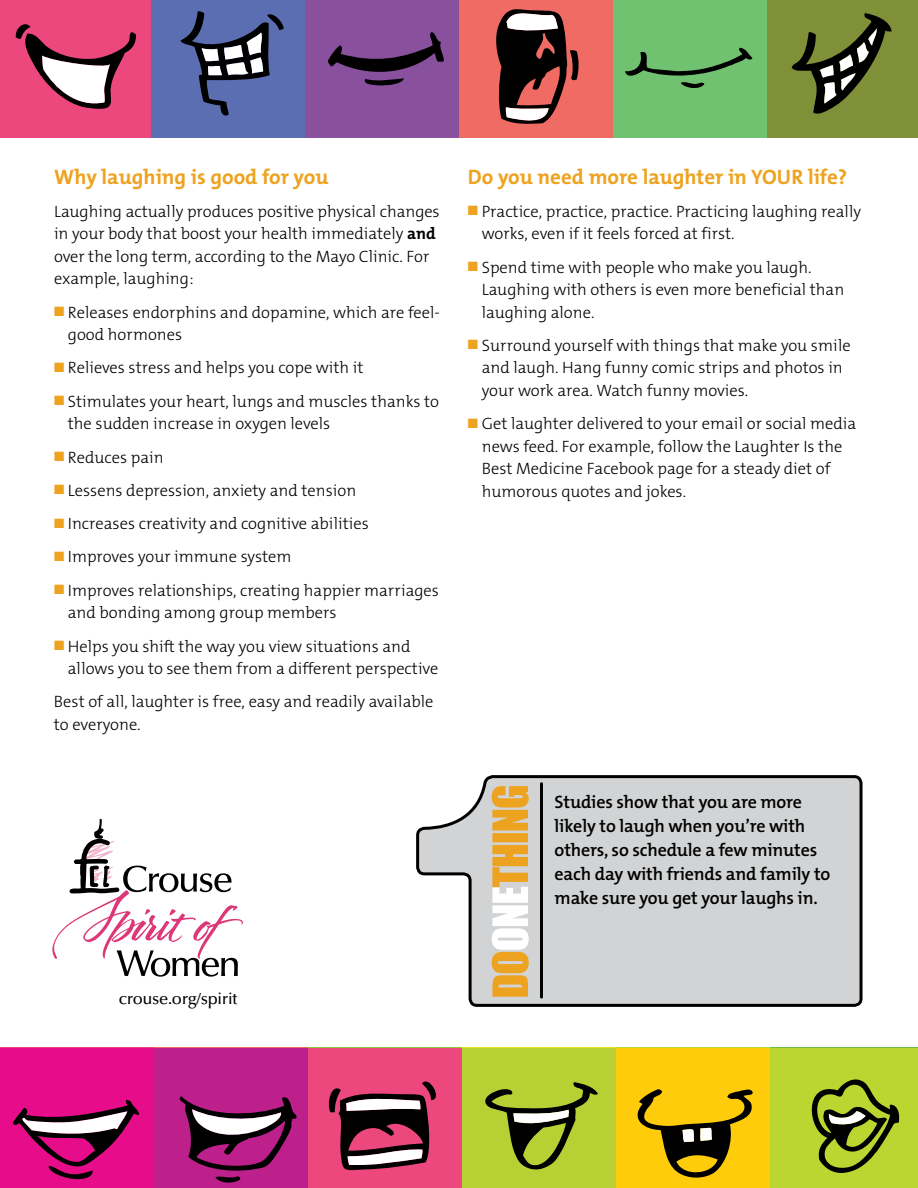
<style>
.page{position:relative;width:918px;height:1188px;background:#fff}
.page>*{position:absolute;margin:0;border:0;box-sizing:border-box;transform-origin:0 0}
.t1{font:700 21px "The Mix B7";color:#eea320}
.t2{font:600 18px/24px "The Mix B6";letter-spacing:-.01em;color:#000}
.t3{font:300 16.5px/22.5px "The Mix B3";color:#000}
.t4{font:500 16.5px "Optima";letter-spacing:-.02em;color:#000}
.s1{font-family:"The Mix B7";font-weight:700}
.s2{color:#eea320}
</style>
<div class="page">
<hr style="left:0;top:1047px;width:154px;height:1px;background:#ec487e">
<hr style="left:154px;top:1047px;width:154px;height:1px;background:#f06b63">
<hr style="left:308px;top:1047px;width:155px;height:1px;background:#8fc441">
<hr style="left:463px;top:1047px;width:154px;height:1px;background:#e7e41b">
<hr style="left:616px;top:1047px;width:155px;height:1px;background:#bbd531">
<hr style="left:771px;top:1047px;width:147px;height:1px;background:#6abd46">
<div style="left:0;top:1048px;width:154px;height:140px;background:#e70c8a"></div>
<div style="left:154px;top:1048px;width:154px;height:140px;background:#bd1f8b"></div>
<div style="left:308px;top:1048px;width:155px;height:140px;background:#ec487e"></div>
<div style="left:463px;top:1048px;width:154px;height:140px;background:#b7d135"></div>
<div style="left:616px;top:1048px;width:155px;height:140px;background:#ffcc0b"></div>
<div style="left:771px;top:1048px;width:147px;height:140px;background:#bbd531"></div>
<svg style="left:180px;top:1096px;width:117px;height:87px"></svg>
<svg style="left:13px;top:1099px;width:126px;height:81px"></svg>
<svg style="left:328px;top:1081px;width:108px;height:90px"></svg>
<svg style="left:485px;top:1082px;width:113px;height:88px"></svg>
<svg style="left:637px;top:1089px;width:116px;height:89px"></svg>
<svg style="left:811px;top:1079px;width:89px;height:94px"></svg>
<svg style="left:416px;top:775px;width:447px;height:232px;background:#cdcecf"></svg>
<hr style="left:540px;top:784px;width:3px;height:213px;background:#000">
<svg style="left:492px;top:786px;width:37px;height:211px"></svg>
<div style="left:0;top:0;width:151px;height:137px;background:#ec487e"></div>
<div style="left:151px;top:0;width:154px;height:137px;background:#5c6eb2"></div>
<div style="left:305px;top:0;width:155px;height:137px;background:#89519d"></div>
<div style="left:460px;top:0;width:154px;height:137px;background:#f06b63"></div>
<div style="left:613px;top:0;width:155px;height:137px;background:#70c170"></div>
<div style="left:768px;top:0;width:150px;height:137px;background:#809039"></div>
<svg style="left:625px;top:48px;width:127px;height:41px"></svg>
<svg style="left:328px;top:32px;width:116px;height:54px"></svg>
<svg style="left:15px;top:24px;width:121px;height:85px"></svg>
<svg style="left:180px;top:11px;width:104px;height:105px"></svg>
<svg style="left:496px;top:9px;width:83px;height:115px"></svg>
<svg style="left:792px;top:13px;width:100px;height:101px"></svg>
<svg style="left:52px;top:819px;width:191px;height:158px"></svg>
<p class="t1" style="left:54px;top:165px;width:276px">Why laughing is good for you</p>
<p class="t3" style="left:54px;top:201px;width:387px">Laughing actually produces positive physical changes in your body that boost your health immediately <span class="s1">and </span>over the long term, according to the Mayo Clinic. For example, laughing:</p>
<p class="t3" style="left:68px;top:301px;width:373px;text-indent:-14px"><span class="s2">■</span> Releases endorphins and dopamine, which are feel&shy;good hormones</p>
<p class="t3" style="left:54px;top:357px;width:311px"><span class="s2">■</span> Relieves stress and helps you cope with it</p>
<p class="t3" style="left:68px;top:391px;width:373px;text-indent:-14px"><span class="s2">■</span> Stimulates your heart, lungs and muscles thanks to the sudden increase in oxygen levels</p>
<p class="t3" style="left:54px;top:446px;width:111px"><span class="s2">■</span> Reduces pain</p>
<p class="t3" style="left:54px;top:480px;width:304px"><span class="s2">■</span> Lessens depression, anxiety and tension</p>
<p class="t3" style="left:54px;top:513px;width:316px"><span class="s2">■</span> Increases creativity and cognitive abilities</p>
<p class="t3" style="left:54px;top:546px;width:239px"><span class="s2">■</span> Improves your immune system</p>
<p class="t3" style="left:68px;top:580px;width:372px;text-indent:-14px"><span class="s2">■</span> Improves relationships, creating happier marriages and bonding among group members</p>
<p class="t3" style="left:68px;top:635px;width:372px;text-indent:-14px"><span class="s2">■</span> Helps you shift the way you view situations and allows you to see them from a different perspective</p>
<p class="t3" style="left:54px;top:691px;width:381px">Best of all, laughter is free, easy and readily available to everyone.</p>
<p class="t1" style="left:468px;top:165px;width:381px">Do you need more laughter in YOUR life?</p>
<p class="t3" style="left:482px;top:201px;width:381px;text-indent:-14px"><span class="s2">■</span> Practice, practice, practice. Practicing laughing really works, even if it feels forced at first.</p>
<p class="t3" style="left:482px;top:256px;width:364px;text-indent:-14px"><span class="s2">■</span> Spend time with people who make you laugh.<br>Laughing with others is even more beneficial than laughing alone.</p>
<p class="t3" style="left:482px;top:335px;width:370px;text-indent:-14px"><span class="s2">■</span> Surround yourself with things that make you smile and laugh. Hang funny comic strips and photos in your work area. Watch funny movies.</p>
<p class="t3" style="left:482px;top:413px;width:376px;text-indent:-14px"><span class="s2">■</span> Get laughter delivered to your email or social media news feed. For example, follow the Laughter Is the Best Medicine Facebook page for a steady diet of humorous quotes and jokes.</p>
<p class="t2" style="left:555px;top:791px;width:277px">Studies show that you are more likely to laugh when you’re with others, so schedule a few minutes each day with friends and family to make sure you get your laughs in.</p>
<p class="t4" style="left:119px;top:990px;width:120px">crouse.org/spirit</p>
</div>
